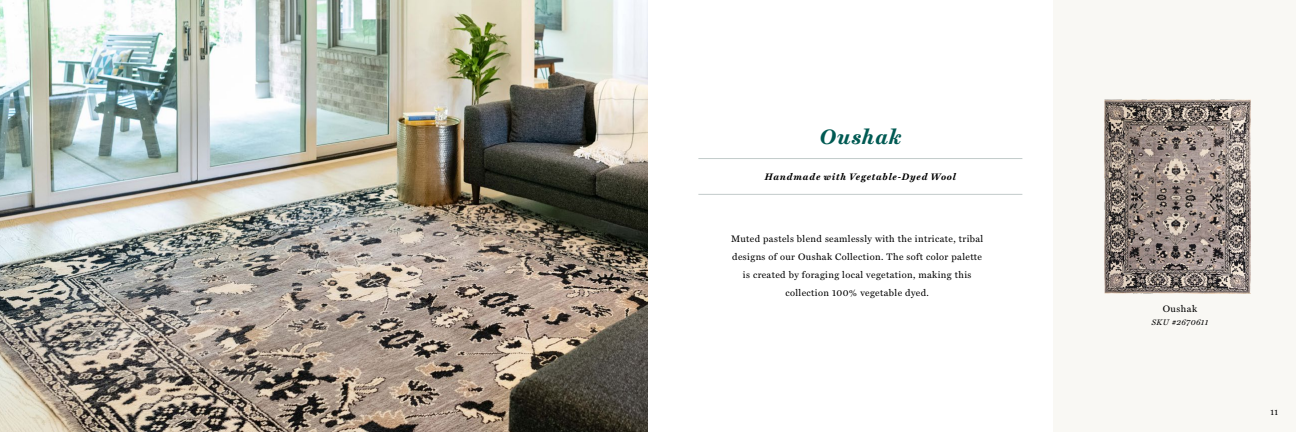
<style>
.page{position:relative;width:1296px;height:432px;background:#fff}
.page>*{position:absolute;margin:0;border:0;box-sizing:border-box;transform-origin:0 0}
.t1{font:italic 700 21px "Miller Text";letter-spacing:.05em;color:#005a53}
.t2{font:9.5px/18px "Miller Text";letter-spacing:.04em;color:#000;text-align:center}
.t3{font:italic 700 9.5px "Miller Text";letter-spacing:.085em;color:#000}
.t4{font:8.5px "Miller Text";color:#000}
.t5{font:italic 8px "Miller Text";letter-spacing:.045em;color:#000}
</style>
<div class="page">
<img style="left:0;top:0;width:648px;height:432px">
<div style="left:1053px;top:0;width:243px;height:432px;background:#f9f8f4"></div>
<img style="left:1104px;top:99px;width:147px;height:194px">
<hr style="left:698px;top:158px;width:324px;height:1px;background:#c2cbca">
<hr style="left:698px;top:194px;width:324px;height:1px;background:#c2cbca">
<h1 class="t1" style="left:820px;top:120px;width:83px">Oushak</h1>
<p class="t3" style="left:765px;top:169px;width:192px">Handmade with Vegetable-Dyed Wool</p>
<p class="t2" style="left:731px;top:229px;width:254px">Muted pastels blend seamlessly with the intricate, tribal designs of our Oushak Collection. The soft color palette is created by foraging local vegetation, making this collection 100% vegetable dyed.</p>
<p class="t2" style="left:1163px;top:299px;width:36px">Oushak</p>
<p class="t5" style="left:1152px;top:316px;width:58px">SKU #2670611</p>
<p class="t4" style="left:1270px;top:405px;width:9px">11</p>
</div>
